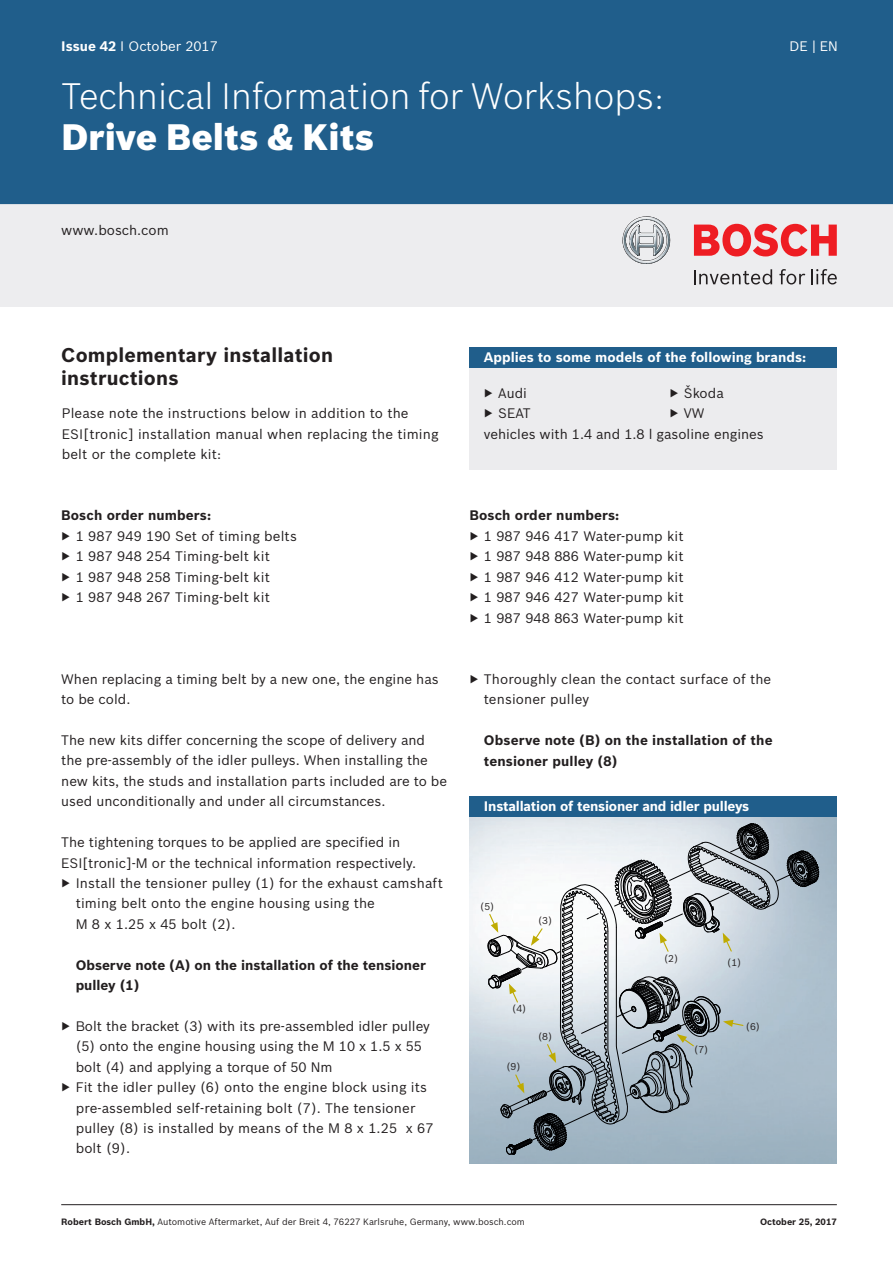
<style>
.page{position:relative;width:893px;height:1263px;background:#fff}
.page>*{position:absolute;margin:0;border:0;box-sizing:border-box;transform-origin:0 0}
.t1{font:300 36px "Bosch Sans";color:#fff}
.t2{font:900 36px "Bosch Sans";color:#fff}
.t3{font:700 19.5px/23px "Bosch Sans";letter-spacing:.01em;color:#231f20}
.t4{font:13.5px/20.4px "Bosch Sans";color:#231f20}
.t5{font:700 13.5px/20.4px "Bosch Sans";letter-spacing:.01em;color:#231f20}
.t6{font:700 13.5px "Bosch Sans";letter-spacing:-.015em;color:#fff}
.t7{font:13.5px "Bosch Sans";color:#fff}
.t8{font:9.75px "Bosch Sans";color:#231f20}
.t9{font:9px "Bosch Sans";color:#231f20}
.t10{font:700 9px "Bosch Sans";color:#231f20}
.s1{font-weight:700}
</style>
<div class="page">
<img style="left:469px;top:816px;width:368px;height:347px">
<div style="left:469px;top:347px;width:368px;height:122px;background:#ececee"></div>
<div style="left:469px;top:347px;width:368px;height:20px;background:#205e8b"></div>
<hr style="left:61px;top:1204px;width:776px;height:1px;background:#231f20">
<div style="left:0;top:0;width:893px;height:204px;background:#205e8b"></div>
<div style="left:0;top:204px;width:893px;height:102px;background:#ececee"></div>
<svg style="left:622px;top:216px;width:48px;height:48px"></svg>
<svg style="left:694px;top:269px;width:78px;height:15px"></svg>
<svg style="left:779px;top:269px;width:26px;height:15px"></svg>
<svg style="left:811px;top:269px;width:26px;height:15px"></svg>
<svg style="left:694px;top:224px;width:143px;height:32px"></svg>
<div style="left:469px;top:796px;width:368px;height:20px;background:#205e8b"></div>
<svg style="left:487px;top:823px;width:332px;height:332px;background:#b0bbc2"></svg>
<p class="t7" style="left:61px;top:36px;width:158px"><span class="s1">Issue 42</span> I October 2017</p>
<h1 class="t1" style="left:61px;top:71px;width:604px">Technical Information for Workshops:</h1>
<h1 class="t2" style="left:61px;top:109px;width:314px">Drive Belts &amp; Kits</h1>
<p class="t4" style="left:61px;top:219px;width:109px">www.bosch.com</p>
<p class="t7" style="left:790px;top:36px;width:50px">DE | EN</p>
<h2 class="t3" style="left:61px;top:342px;width:273px">Complementary installation instructions</h2>
<p class="t4" style="left:62px;top:402px;width:378px">Please note the instructions below in addition to the<br>ESI[tronic] installation manual when replacing the timing belt or the complete kit:</p>
<p class="t5" style="left:61px;top:504px;width:151px">Bosch order numbers:</p>
<p class="t4" style="left:61px;top:525px;width:237px">▶ 1 987 949 190 Set of timing belts ▶ 1 987 948 254 Timing-belt kit<br>▶ 1 987 948 258 Timing-belt kit<br>▶ 1 987 948 267 Timing-belt kit</p>
<p class="t4" style="left:61px;top:668px;width:379px">When replacing a timing belt by a new one, the engine has to be cold.</p>
<p class="t4" style="left:61px;top:729px;width:387px">The new kits differ concerning the scope of delivery and the pre-assembly of the idler pulleys. When installing the new kits, the studs and installation parts included are to be used unconditionally and under all circumstances.</p>
<p class="t4" style="left:61px;top:831px;width:341px">The tightening torques to be applied are specified in</p>
<p class="t4" style="left:61px;top:851px;width:357px">ESI[tronic]-M or the technical information respectively.</p>
<p class="t4" style="left:61px;top:872px;width:383px">▶ Install the tensioner pulley (1) for the exhaust camshaft</p>
<p class="t4" style="left:76px;top:892px;width:301px">timing belt onto the engine housing using the</p>
<p class="t4" style="left:76px;top:913px;width:161px">M 8 x 1.25 x 45 bolt (2).</p>
<p class="t5" style="left:76px;top:954px;width:352px">Observe note (A) on the installation of the tensioner pulley (1)</p>
<p class="t4" style="left:61px;top:1015px;width:370px">▶ Bolt the bracket (3) with its pre-assembled idler pulley</p>
<p class="t4" style="left:76px;top:1035px;width:348px">(5) onto the engine housing using the M 10 x 1.5 x 55</p>
<p class="t4" style="left:76px;top:1056px;width:258px">bolt (4) and applying a torque of 50 Nm</p>
<p class="t4" style="left:61px;top:1076px;width:367px">▶ Fit the idler pulley (6) onto the engine block using its</p>
<p class="t4" style="left:76px;top:1096px;width:341px">pre-assembled self-retaining bolt (7). The tensioner</p>
<p class="t4" style="left:76px;top:1117px;width:359px">pulley (8) is installed by means of the M 8 x 1.25 x 67</p>
<p class="t4" style="left:76px;top:1137px;width:56px">bolt (9).</p>
<p class="t6" style="left:484px;top:347px;width:324px">Applies to some models of the following brands:</p>
<p class="t4" style="left:484px;top:382px;width:48px">▶ Audi ▶ SEAT</p>
<p class="t4" style="left:669px;top:382px;width:56px">▶ Škoda ▶ VW</p>
<p class="t4" style="left:484px;top:423px;width:282px">vehicles with 1.4 and 1.8 l gasoline engines</p>
<p class="t5" style="left:469px;top:505px;width:151px">Bosch order numbers:</p>
<p class="t4" style="left:469px;top:525px;width:216px;text-align:justify">▶ 1 987 946 417 Water-pump kit ▶ 1 987 948 886 Water-pump kit ▶ 1 987 946 412 Water-pump kit ▶ 1 987 946 427 Water-pump kit ▶ 1 987 948 863 Water-pump kit</p>
<p class="t4" style="left:484px;top:668px;width:289px;text-indent:-14px">▶ Thoroughly clean the contact surface of the tensioner pulley</p>
<p class="t5" style="left:484px;top:729px;width:290px">Observe note (B) on the installation of the tensioner pulley (8)</p>
<p class="t6" style="left:484px;top:796px;width:267px">Installation of tensioner and idler pulleys</p>
<p class="t8" style="left:480px;top:899px;width:16px">(5)</p>
<p class="t8" style="left:538px;top:913px;width:16px">(3)</p>
<p class="t8" style="left:512px;top:1001px;width:16px">(4)</p>
<p class="t8" style="left:506px;top:1059px;width:16px">(9)</p>
<p class="t8" style="left:538px;top:1029px;width:16px">(8)</p>
<p class="t8" style="left:664px;top:951px;width:16px">(2)</p>
<p class="t8" style="left:727px;top:955px;width:16px">(1)</p>
<p class="t8" style="left:694px;top:1042px;width:16px">(7)</p>
<p class="t8" style="left:746px;top:1019px;width:16px">(6)</p>
<p class="t9" style="left:61px;top:1215px;width:465px"><span class="s1">Robert Bosch GmbH,</span> Automotive Aftermarket, Auf der Breit 4, 76227 Karlsruhe, Germany, www.bosch.com</p>
<p class="t10" style="left:760px;top:1215px;width:78px">October 25, 2017</p>
</div>
